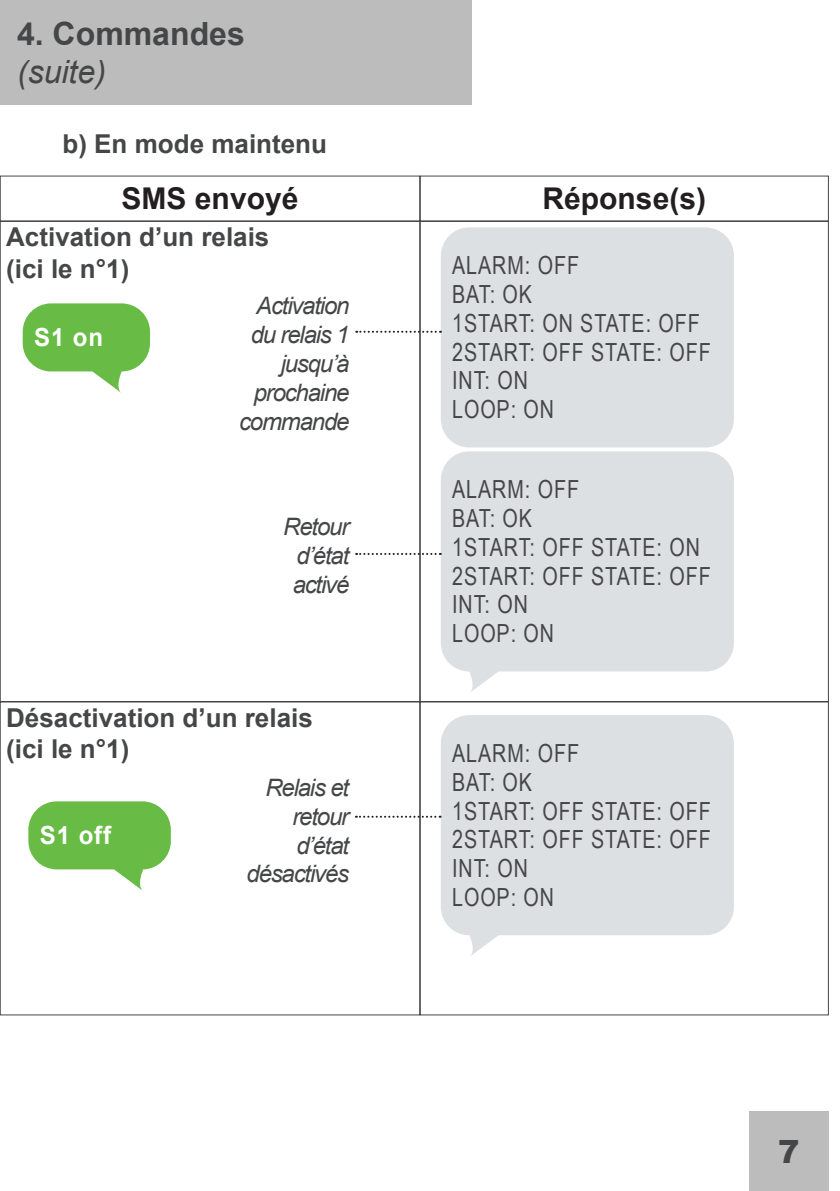
<style>
.page{position:relative;width:840px;height:1191px;background:#fff}
.page>*{position:absolute;margin:0;border:0;box-sizing:border-box;transform-origin:0 0}
.t1{font:700 32px "Arial";color:#454647}
.t2{font:italic 32px "Arial";color:#454647}
.t3{font:900 32px "Arial";color:#454647}
.t4{font:700 30px "Arial";color:#231f20}
.t5{font:700 26px/31.2px "Arial";color:#454647}
.t6{font:25px/28.8px "Arial Narrow";letter-spacing:.04em;color:#454647;scale:.96 1}
.t7{font:700 25px "Arial";letter-spacing:.04em;color:#fff;scale:.96 1}
.t8{font:italic 24px/28.8px "Arial";letter-spacing:-.05em;color:#454647;text-align:right}
</style>
<div class="page">
<div style="left:748px;top:1111px;width:80px;height:80px;background:#bdbcbc"></div>
<svg style="left:440px;top:715px;width:293px;height:241px;background:#e0e2e4"></svg>
<svg style="left:440px;top:451px;width:293px;height:241px;background:#e0e2e4"></svg>
<svg style="left:28px;top:801px;width:143px;height:90px"></svg>
<svg style="left:23px;top:303px;width:127px;height:90px"></svg>
<div style="left:420px;top:701px;width:408px;height:314px;border:1px solid #454647"></div>
<div style="left:0;top:701px;width:420px;height:314px;border:1px solid #454647"></div>
<div style="left:0;top:0;width:471px;height:105px;background:#bdbcbc"></div>
<div style="left:440px;top:227px;width:293px;height:220px;background:#dde0e2;border-radius:28px"></div>
<svg style="left:356px;top:331px;width:85px;height:2px"></svg>
<svg style="left:356px;top:553px;width:84px;height:2px"></svg>
<svg style="left:356px;top:815px;width:84px;height:2px"></svg>
<p class="t1" style="left:17px;top:11px;width:229px">4. Commandes</p>
<p class="t2" style="left:17px;top:51px;width:90px">(suite)</p>
<p class="t5" style="left:62px;top:129px;width:266px">b) En mode maintenu</p>
<p class="t4" style="left:121px;top:178px;width:178px">SMS envoyé</p>
<p class="t4" style="left:542px;top:178px;width:165px">Réponse(s)</p>
<p class="t5" style="left:6px;top:222px;width:264px">Activation d’un relais (ici le n°1)</p>
<p class="t7" style="left:34px;top:320px;width:74px">S1 on</p>
<p class="t8" style="left:239px;top:292px;width:112px">Activation du relais 1 jusqu’à prochaine commande</p>
<p class="t8" style="left:283px;top:512px;width:68px;text-align:center">Retour d’état activé</p>
<p class="t5" style="left:6px;top:702px;width:308px">Désactivation d’un relais (ici le n°1)</p>
<p class="t7" style="left:40px;top:817px;width:76px">S1 off</p>
<p class="t8" style="left:246px;top:773px;width:104px">Relais et retour d’état désactivés</p>
<p class="t6" style="left:452px;top:250px;width:271px">ALARM: OFF<br>BAT: OK<br>1START: ON STATE: OFF<br>2START: OFF STATE: OFF<br>INT: ON<br>LOOP: ON</p>
<p class="t6" style="left:452px;top:474px;width:271px">ALARM: OFF<br>BAT: OK<br>1START: OFF STATE: ON<br>2START: OFF STATE: OFF<br>INT: ON<br>LOOP: ON</p>
<p class="t6" style="left:452px;top:738px;width:271px">ALARM: OFF<br>BAT: OK<br>1START: OFF STATE: OFF<br>2START: OFF STATE: OFF<br>INT: ON<br>LOOP: ON</p>
<p class="t3" style="left:777px;top:1128px;width:23px">7</p>
</div>
